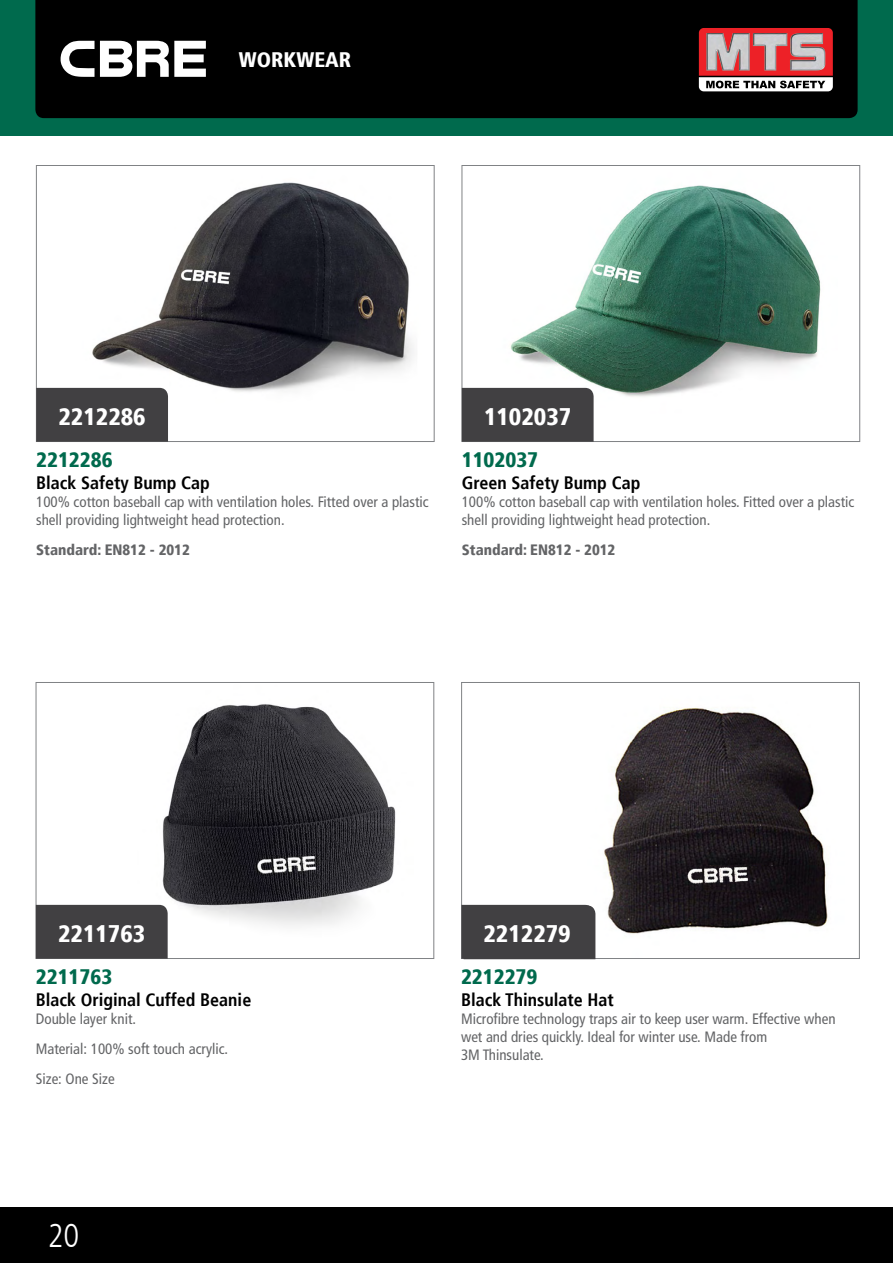
<style>
.page{position:relative;width:893px;height:1263px;background:#fff}
.page>*{position:absolute;margin:0;border:0;box-sizing:border-box;transform-origin:0 0}
.t1{font:300 condensed 33px "Frutiger LT";color:#fff}
.t2{font:900 condensed 24px "Frutiger";color:#fff}
.t3{font:900 condensed 21px "Frutiger";color:#006a4d}
.t4{font:900 condensed 21px "Frutiger";color:#fff}
.t5{font:700 condensed 18px "Frutiger";color:#000}
.t6{font:condensed 15px/18px "Frutiger LT";color:#636466}
.t7{font:900 condensed 15px "Frutiger LT";color:#636466}
</style>
<div class="page">
<div style="left:0;top:0;width:893px;height:136px;background:#006a4d"></div>
<div style="left:35px;top:0;width:823px;height:118px;background:#000"></div>
<svg style="left:61px;top:41px;width:145px;height:36px;background:#9c9c9c"></svg>
<svg style="left:699px;top:28px;width:134px;height:63px;background:#c96366"></svg>
<img style="left:753px;top:33px;width:34px;height:38px">
<img style="left:790px;top:33px;width:35px;height:38px">
<img style="left:706px;top:33px;width:44px;height:38px">
<div style="left:0;top:1208px;width:893px;height:55px;background:#000"></div>
<img style="left:568px;top:707px;width:261px;height:250px">
<div style="left:461px;top:682px;width:399px;height:277px;border:1px solid #808285"></div>
<img style="left:137px;top:704px;width:259px;height:222px">
<div style="left:36px;top:682px;width:398px;height:277px;border:1px solid #808285"></div>
<div style="left:36px;top:905px;width:132px;height:54px;background:#414042"></div>
<img style="left:497px;top:185px;width:324px;height:212px">
<div style="left:462px;top:165px;width:398px;height:277px;border:1px solid #808285"></div>
<div style="left:462px;top:388px;width:132px;height:54px;background:#414042"></div>
<div style="left:461px;top:905px;width:134px;height:54px;background:#414042"></div>
<img style="left:77px;top:182px;width:337px;height:210px">
<div style="left:36px;top:165px;width:398px;height:277px;border:1px solid #808285"></div>
<div style="left:36px;top:388px;width:132px;height:54px;background:#414042"></div>
<h3 class="t4" style="left:239px;top:47px;width:114px">WORKWEAR</h3>
<h2 class="t2" style="left:58px;top:402px;width:89px">2212286</h2>
<h3 class="t3" style="left:36px;top:447px;width:78px">2212286</h3>
<p class="t5" style="left:36px;top:472px;width:175px">Black Safety Bump Cap</p>
<p class="t6" style="left:36px;top:492px;width:394px">100% cotton baseball cap with ventilation holes. Fitted over a plastic shell providing lightweight head protection.</p>
<p class="t7" style="left:36px;top:540px;width:155px">Standard: EN812 - 2012</p>
<h2 class="t2" style="left:484px;top:402px;width:89px">1102037</h2>
<h3 class="t3" style="left:462px;top:447px;width:78px">1102037</h3>
<p class="t5" style="left:462px;top:472px;width:180px">Green Safety Bump Cap</p>
<p class="t6" style="left:462px;top:492px;width:394px">100% cotton baseball cap with ventilation holes. Fitted over a plastic shell providing lightweight head protection.</p>
<p class="t7" style="left:462px;top:540px;width:155px">Standard: EN812 - 2012</p>
<h2 class="t2" style="left:58px;top:919px;width:89px">2211763</h2>
<h2 class="t2" style="left:496px;top:919px;width:65px">CSB/N</h2>
<h3 class="t3" style="left:36px;top:964px;width:78px">2211763</h3>
<p class="t5" style="left:36px;top:988px;width:217px">Black Original Cuffed Beanie</p>
<p class="t6" style="left:36px;top:1003px;width:194px;line-height:30px">Double layer knit.<br>Material: 100% soft touch acrylic.<br>Size: One Size</p>
<h2 class="t2" style="left:483px;top:919px;width:89px">2212279</h2>
<h3 class="t3" style="left:461px;top:964px;width:78px">2212279</h3>
<p class="t5" style="left:461px;top:988px;width:154px">Black Thinsulate Hat</p>
<p class="t6" style="left:461px;top:1009px;width:376px">Microfibre technology traps air to keep user warm. Effective when wet and dries quickly. Ideal for winter use. Made from<br>3M Thinsulate.</p>
<h1 class="t1" style="left:48px;top:1217px;width:33px">20</h1>
</div>
